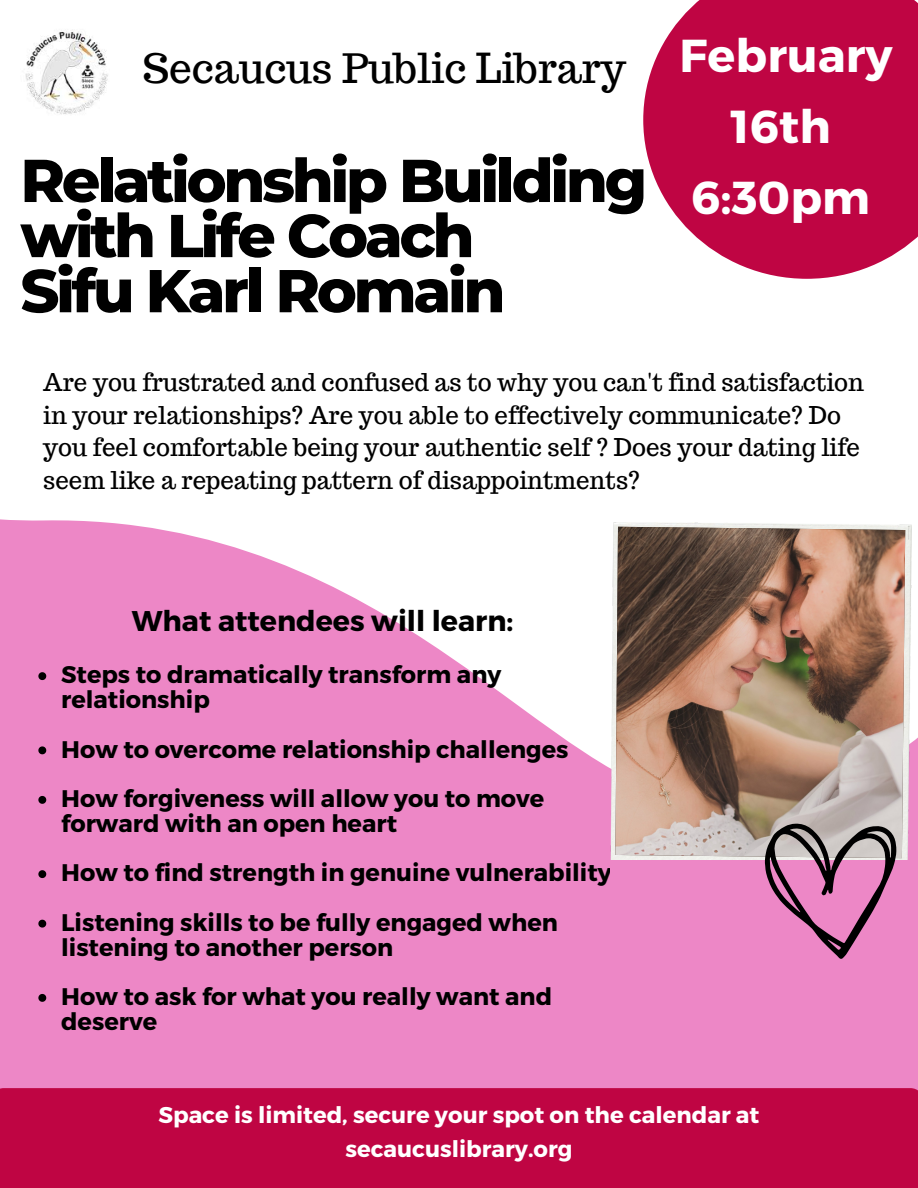
<style>
.page{position:relative;width:918px;height:1188px;background:#fff}
.page>*{position:absolute;margin:0;border:0;box-sizing:border-box;transform-origin:0 0}
.t1{font:800 60.3px/55.2px "Montserrat";letter-spacing:-.055em;color:#000}
.t2{font:700 46.2px "Montserrat";letter-spacing:.005em;color:#fff}
.t3{font:40.5px "Trocchi";color:#000}
.t4{font:700 28.5px "Montserrat";color:#000}
.t5{font:700 24px/24.8px "Montserrat";color:#000}
.t6{font:24px/32.7px "Trocchi";color:#000}
.t7{font:700 22.8px/33.8px "Montserrat";color:#fff;text-align:center}
</style>
<div class="page">
<div style="left:0;top:472px;width:918px;height:711px;background:#ed87c6"></div>
<svg style="left:0;top:472px;width:918px;height:448px"></svg>
<svg style="left:643px;top:0;width:275px;height:279px;background:#c62259"></svg>
<div style="left:0;top:1088px;width:918px;height:100px;background:#bf0543"></div>
<img style="left:25px;top:31px;width:83px;height:84px">
<svg style="left:38px;top:672px;width:8px;height:8px"></svg>
<svg style="left:38px;top:746px;width:8px;height:8px"></svg>
<svg style="left:38px;top:796px;width:8px;height:8px"></svg>
<svg style="left:38px;top:870px;width:8px;height:8px"></svg>
<svg style="left:38px;top:920px;width:8px;height:8px"></svg>
<svg style="left:38px;top:994px;width:8px;height:8px"></svg>
<img style="left:610px;top:522px;width:301px;height:338px">
<img style="left:615px;top:527px;width:290px;height:331px">
<div style="left:610px;top:860px;width:302px;height:133px;background:#ed87c6"></div>
<svg style="left:765px;top:823px;width:131px;height:136px"></svg>
<p class="t3" style="left:143px;top:42px;width:485px">Secaucus Public Library</p>
<p class="t1" style="left:20px;top:153px;width:628px">Relationship Building with Life Coach</p>
<p class="t1" style="left:20px;top:263px;width:487px">Sifu Karl Romain</p>
<p class="t2" style="left:680px;top:26px;width:214px">February</p>
<p class="t2" style="left:731px;top:97px;width:102px">16th</p>
<p class="t2" style="left:691px;top:167px;width:180px">6:30pm</p>
<p class="t6" style="left:43px;top:366px;width:822px">Are you frustrated and confused as to why you can't find satisfaction in your relationships? Are you able to effectively communicate? Do you feel comfortable being your authentic self ? Does your dating life seem like a repeating pattern of disappointments?</p>
<p class="t4" style="left:132px;top:602px;width:383px">What attendees will learn:</p>
<p class="t5" style="left:61px;top:661px;width:442px">Steps to dramatically transform any relationship</p>
<p class="t5" style="left:61px;top:736px;width:509px">How to overcome relationship challenges</p>
<p class="t5" style="left:61px;top:785px;width:485px">How forgiveness will allow you to move forward with an open heart</p>
<p class="t5" style="left:61px;top:859px;width:552px">How to find strength in genuine vulnerability</p>
<p class="t5" style="left:61px;top:909px;width:498px">Listening skills to be fully engaged when listening to another person</p>
<p class="t5" style="left:61px;top:983px;width:493px">How to ask for what you really want and deserve</p>
<p class="t7" style="left:158px;top:1097px;width:603px">Space is limited, secure your spot on the calendar at secaucuslibrary.org</p>
</div>
